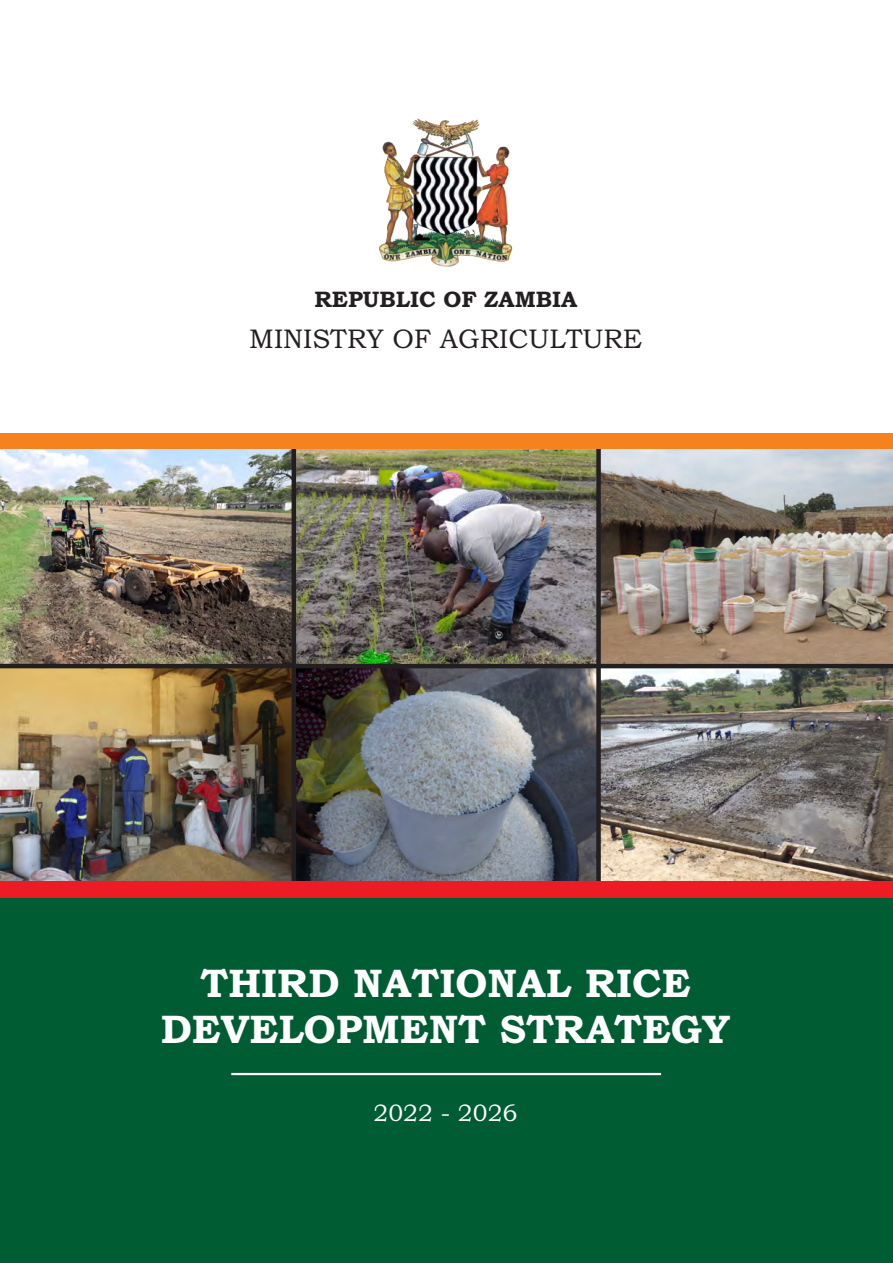
<style>
.page{position:relative;width:893px;height:1263px;background:#fff}
.page>*{position:absolute;margin:0;border:0;box-sizing:border-box;transform-origin:0 0}
.t1{font:700 40.05px/46.8px "Bookman Old Style";color:#fff;text-align:center}
.t2{font:27px "Bookman Old Style";color:#231f20}
.t3{font:24px "Bookman Old Style";color:#fff}
.t4{font:700 22.5px "Bookman Old Style";color:#231f20}
</style>
<div class="page">
<div style="left:0;top:850px;width:893px;height:413px;background:#005c32"></div>
<img style="left:380px;top:119px;width:132px;height:148px">
<div style="left:0;top:433px;width:893px;height:17px;background:#f5821f"></div>
<img style="left:0;top:449px;width:292px;height:215px">
<img style="left:601px;top:449px;width:292px;height:215px">
<img style="left:0;top:668px;width:292px;height:213px">
<img style="left:601px;top:668px;width:292px;height:213px">
<img style="left:296px;top:451px;width:300px;height:213px">
<img style="left:296px;top:668px;width:300px;height:213px">
<hr style="left:0;top:664px;width:893px;height:4px;background:#231f20">
<hr style="left:292px;top:449px;width:4px;height:434px;background:#231f20">
<div style="left:596px;top:449px;width:5px;height:434px;background:#231f20"></div>
<div style="left:0;top:881px;width:893px;height:17px;background:#ed1c24"></div>
<hr style="left:231px;top:1073px;width:430px;height:2px;background:#fff">
<p class="t4" style="left:314px;top:291px;width:264px">REPUBLIC OF ZAMBIA</p>
<p class="t2" style="left:249px;top:329px;width:395px">MINISTRY OF AGRICULTURE</p>
<p class="t1" style="left:161px;top:963px;width:571px">THIRD NATIONAL RICE<br>DEVELOPMENT STRATEGY</p>
<p class="t3" style="left:373px;top:1104px;width:145px">2022 - 2026</p>
</div>
